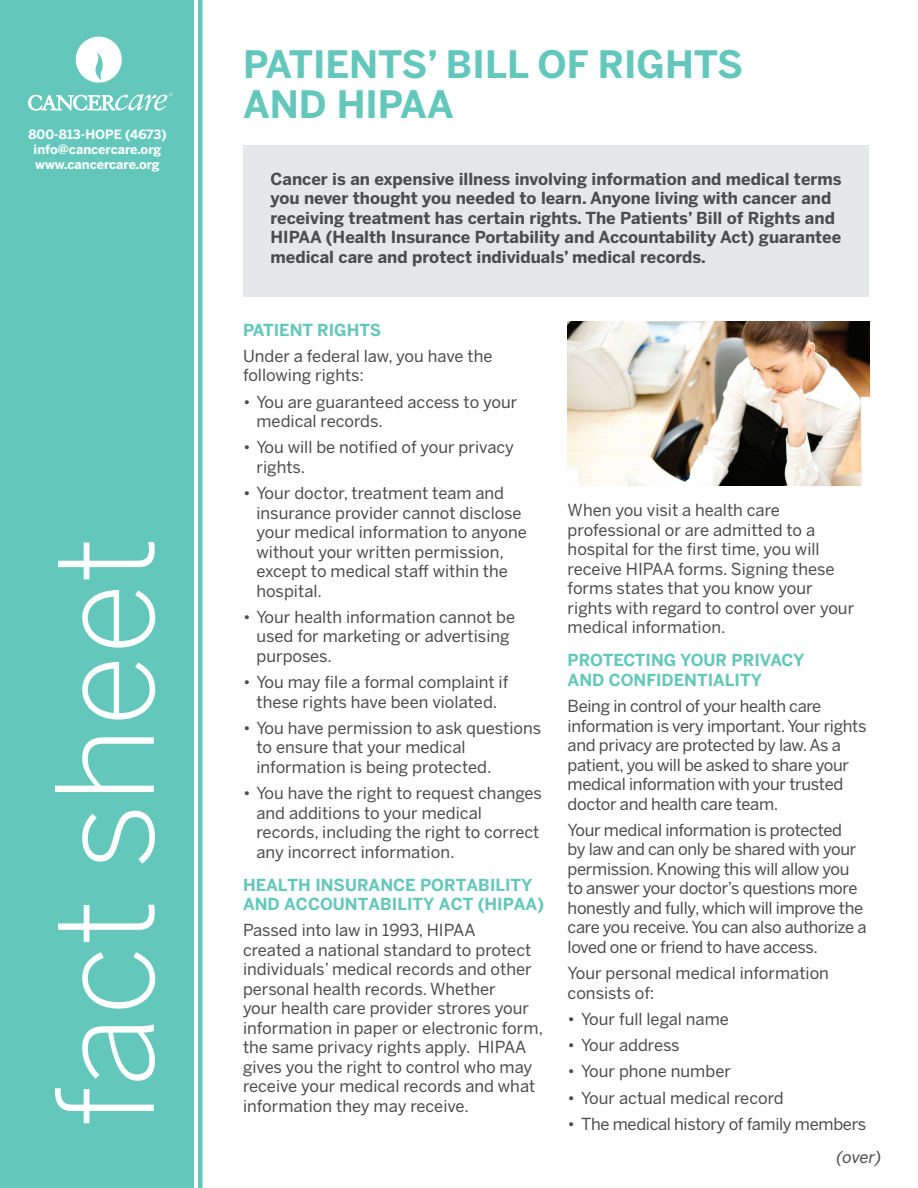
<style>
.page{position:relative;width:918px;height:1188px;background:#fff}
.page>*{position:absolute;margin:0;border:0;box-sizing:border-box;transform-origin:0 0}
.t1{font:300 133.5px "Benton Sans";color:#fff}
.t2{font:700 37.5px/40.5px "Benton Sans";color:#63c8bb}
.Leadder{font:16.5px/19.5px "Benton Sans";color:#4b4c4d}
.Leadder-2{font:16.5px/19.5px "Benton Sans";letter-spacing:-.02em;color:#4b4c4d}
.Main_Intro{font:700 16.5px/19.5px "Benton Sans";color:#4b4c4d}
.Leadder-3{font:700 16.5px/19.5px "Benton Sans";color:#63c8bb}
.Leadder-4{font:italic 16.5px "Benton Sans";color:#4b4c4d}
.t3{font:700 12.75px "Benton Sans";color:#fff}
</style>
<div class="page">
<div style="left:0;top:0;width:193px;height:1188px;background:#63c8bb"></div>
<hr style="left:198px;top:0;width:4px;height:1188px;background:#63c8bb">
<div style="left:244px;top:145px;width:625px;height:151px;background:#e6e7e9"></div>
<svg style="left:75px;top:36px;width:47px;height:47px"></svg>
<svg style="left:28px;top:93px;width:144px;height:17px"></svg>
<img style="left:568px;top:322px;width:301px;height:164px">
<p class="t3" style="left:28px;top:127px;width:140px">800-813-HOPE (4673)</p>
<p class="t3" style="left:34px;top:142px;width:129px">info@cancercare.org</p>
<p class="t3" style="left:35px;top:157px;width:126px">www.cancercare.org</p>
<p class="t1" style="left:27px;top:1127px;width:592px;rotate:-90deg">fact sheet</p>
<p class="t2" style="left:243px;top:43px;width:502px">PATIENTS’ BILL OF RIGHTS<br>AND HIPAA</p>
<p class="Main_Intro" style="left:271px;top:169px;width:573px">Cancer is an expensive illness involving information and medical terms you never thought you needed to learn. Anyone living with cancer and receiving treatment has certain rights. The Patients’ Bill of Rights and HIPAA (Health Insurance Portability and Accountability Act) guarantee medical care and protect individuals’ medical records.</p>
<p class="Leadder-3" style="left:243px;top:320px;width:140px">PATIENT RIGHTS</p>
<p class="Leadder" style="left:243px;top:346px;width:251px">Under a federal law, you have the following rights:</p>
<p class="Leadder" style="left:256px;top:392px;width:262px;text-indent:-14px">• You are guaranteed access to your medical records.</p>
<p class="Leadder" style="left:256px;top:437px;width:259px;text-indent:-14px">• You will be notified of your privacy rights.</p>
<p class="Leadder" style="left:256px;top:483px;width:272px;text-indent:-14px">• Your doctor, treatment team and insurance provider cannot disclose your medical information to anyone without your written permission, except to medical staff within the hospital.</p>
<p class="Leadder" style="left:256px;top:607px;width:260px;text-indent:-14px">• Your health information cannot be used for marketing or advertising purposes.</p>
<p class="Leadder" style="left:243px;top:672px;width:267px;text-align:center">• You may file a formal complaint if these rights have been violated.</p>
<p class="Leadder" style="left:256px;top:718px;width:286px;text-indent:-14px">• You have permission to ask questions to ensure that your medical information is being protected.</p>
<p class="Leadder" style="left:256px;top:783px;width:287px;text-indent:-14px">• You have the right to request changes and additions to your medical records, including the right to correct any incorrect information.</p>
<p class="Leadder-3" style="left:243px;top:875px;width:303px">HEALTH INSURANCE PORTABILITY<br>AND ACCOUNTABILITY ACT (HIPAA)</p>
<p class="Leadder" style="left:243px;top:920px;width:302px">Passed into law in 1993, HIPAA<br>created a national standard to protect individuals’ medical records and other personal health records. Whether<br>your health care provider strores your information in paper or electronic form, the same privacy rights apply. HIPAA gives you the right to control who may receive your medical records and what information they may receive.</p>
<p class="Leadder" style="left:568px;top:500px;width:288px">When you visit a health care professional or are admitted to a hospital for the first time, you will receive HIPAA forms. Signing these forms states that you know your rights with regard to control over your medical information.</p>
<p class="Leadder-3" style="left:568px;top:650px;width:238px">PROTECTING YOUR PRIVACY<br>AND CONFIDENTIALITY</p>
<p class="Leadder-2" style="left:568px;top:696px;width:300px">Being in control of your health care information is very important. Your rights and privacy are protected by law. As a patient, you will be asked to share your medical information with your trusted doctor and health care team.</p>
<p class="Leadder-2" style="left:568px;top:820px;width:301px">Your medical information is protected<br>by law and can only be shared with your permission. Knowing this will allow you to answer your doctor’s questions more honestly and fully, which will improve the care you receive. You can also authorize a loved one or friend to have access.</p>
<p class="Leadder" style="left:568px;top:963px;width:263px">Your personal medical information consists of:</p>
<p class="Leadder" style="left:568px;top:1009px;width:163px">• Your full legal name</p>
<p class="Leadder" style="left:568px;top:1035px;width:114px">• Your address</p>
<p class="Leadder" style="left:568px;top:1061px;width:165px">• Your phone number</p>
<p class="Leadder" style="left:568px;top:1088px;width:218px">• Your actual medical record</p>
<p class="Leadder-2" style="left:568px;top:1114px;width:300px">• The medical history of family members</p>
<p class="Leadder-4" style="left:836px;top:1148px;width:47px">(over)</p>
</div>
